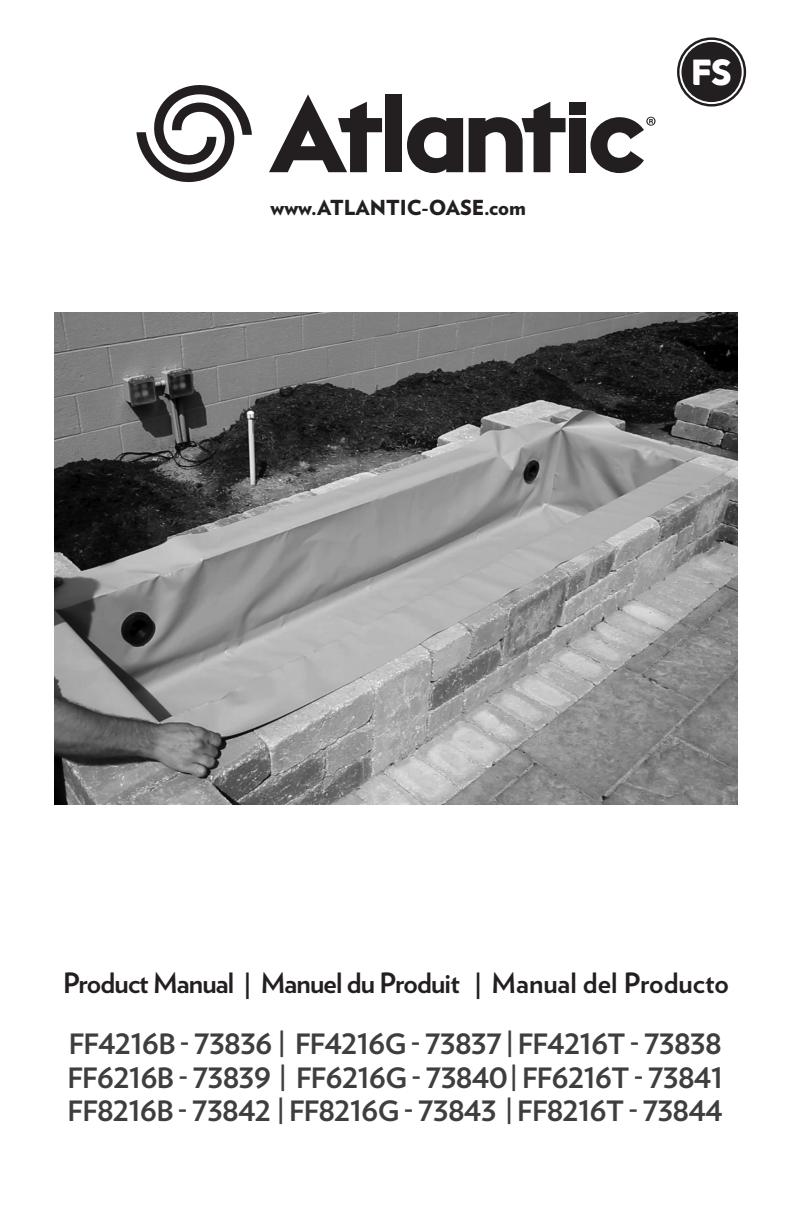
<style>
.page{position:relative;width:792px;height:1224px;background:#fff}
.page>*{position:absolute;margin:0;border:0;box-sizing:border-box;transform-origin:0 0}
.t1{font:900 34.8px "Avenir";color:#fff}
.Paragraph_Style_1{font:700 28px/33.6px "Verlag";letter-spacing:-.03em;color:#3e3e3f}
.Paragraph_Style_1-2{font:700 28px "Verlag";letter-spacing:-.03em;color:#231f20}
.t2{font:900 20.8px "Verlag";color:#231f20}
</style>
<div class="page">
<img style="left:54px;top:312px;width:684px;height:492px">
<svg style="left:136px;top:85px;width:116px;height:97px"></svg>
<div style="left:569px;top:102px;width:17px;height:12px;background:#231f20"></div>
<div style="left:385px;top:94px;width:17px;height:78px;background:#231f20"></div>
<svg style="left:407px;top:117px;width:56px;height:56px"></svg>
<div style="left:569px;top:118px;width:17px;height:54px;background:#231f20"></div>
<svg style="left:269px;top:94px;width:113px;height:78px"></svg>
<svg style="left:469px;top:102px;width:97px;height:70px"></svg>
<svg style="left:590px;top:117px;width:66px;height:56px"></svg>
<div style="left:679px;top:39px;width:65px;height:66px;background:#231f20;border-radius:50%"></div>
<div style="left:677px;top:37px;width:69px;height:70px;border:4px solid #231f20;border-radius:50%"></div>
<div style="left:680px;top:40px;width:64px;height:64px;border:2px solid #fff;border-radius:50%"></div>
<p class="t2" style="left:270px;top:191px;width:257px">www.ATLANTIC-OASE.com</p>
<p class="t1" style="left:692px;top:43px;width:42px">FS</p>
<p class="Paragraph_Style_1-2" style="left:63px;top:961px;width:668px">Product Manual | Manuel du Produit | Manual del Producto</p>
<p class="Paragraph_Style_1" style="left:69px;top:1026px;width:655px">FF4216B - 73836 | FF4216G - 73837 | FF4216T - 73838</p>
<p class="Paragraph_Style_1" style="left:67px;top:1059px;width:657px">FF6216B - 73839 | FF6216G - 73840| FF6216T - 73841<br>FF8216B - 73842 | FF8216G - 73843 | FF8216T - 73844</p>
</div>
